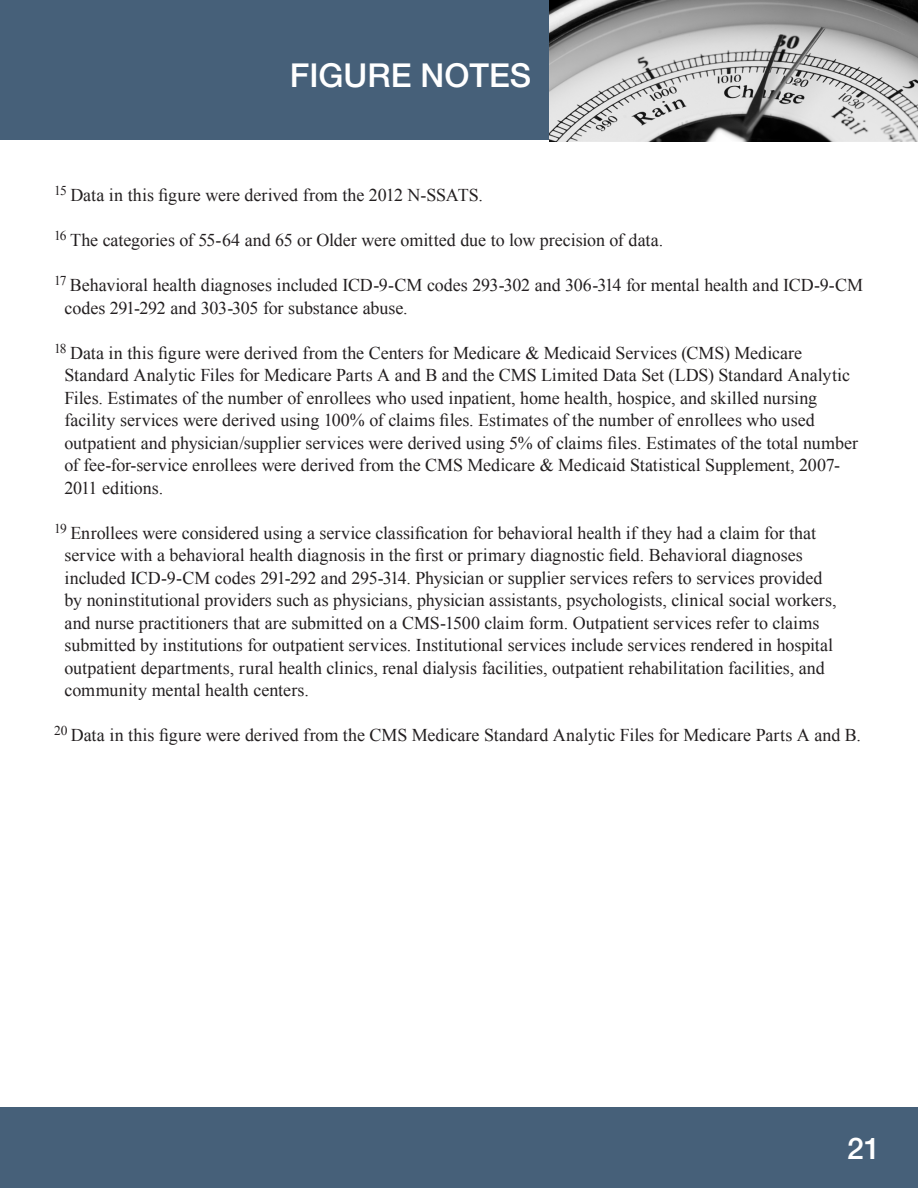
<style>
.page{position:relative;width:918px;height:1188px;background:#fff}
.page>*{position:absolute;margin:0;border:0;box-sizing:border-box;transform-origin:0 0}
.t1{font:500 33px "Helvetica Neue LT Std";color:#fff}
.t2{font:500 30px "Helvetica Neue LT Std";color:#fff}
.t3{font:18px/22.5px "Times New Roman";letter-spacing:-.005em;color:#231f20}
</style>
<div class="page">
<div style="left:0;top:0;width:551px;height:140px;background:#466079"></div>
<div style="left:0;top:1107px;width:918px;height:81px;background:#466079"></div>
<img style="left:549px;top:0;width:369px;height:141px">
<h1 class="t1" style="left:290px;top:56px;width:243px">FIGURE NOTES</h1>
<p class="t3" style="left:54px;top:184px;width:431px"><sup>15</sup> Data in this figure were derived from the 2012 N-SSATS.</p>
<p class="t3" style="left:54px;top:229px;width:611px"><sup>16</sup> The categories of 55-64 and 65 or Older were omitted due to low precision of data.</p>
<p class="t3" style="left:65px;top:274px;width:800px;text-indent:-11px"><sup>17</sup> Behavioral health diagnoses included ICD-9-CM codes 293-302 and 306-314 for mental health and ICD-9-CM codes 291-292 and 303-305 for substance abuse.</p>
<p class="t3" style="left:65px;top:341px;width:795px;text-indent:-11px"><sup>18</sup> Data in this figure were derived from the Centers for Medicare &amp; Medicaid Services (CMS) Medicare Standard Analytic Files for Medicare Parts A and B and the CMS Limited Data Set (LDS) Standard Analytic Files. Estimates of the number of enrollees who used inpatient, home health, hospice, and skilled nursing facility services were derived using 100% of claims files. Estimates of the number of enrollees who used outpatient and physician/supplier services were derived using 5% of claims files. Estimates of the total number of fee-for-service enrollees were derived from the CMS Medicare &amp; Medicaid Statistical Supplement, 2007- 2011 editions.</p>
<p class="t3" style="left:65px;top:521px;width:774px;text-indent:-11px"><sup>19</sup> Enrollees were considered using a service classification for behavioral health if they had a claim for that service with a behavioral health diagnosis in the first or primary diagnostic field. Behavioral diagnoses included ICD-9-CM codes 291-292 and 295-314. Physician or supplier services refers to services provided by noninstitutional providers such as physicians, physician assistants, psychologists, clinical social workers, and nurse practitioners that are submitted on a CMS-1500 claim form. Outpatient services refer to claims submitted by institutions for outpatient services. Institutional services include services rendered in hospital outpatient departments, rural health clinics, renal dialysis facilities, outpatient rehabilitation facilities, and community mental health centers.</p>
<p class="t3" style="left:54px;top:724px;width:809px"><sup>20</sup> Data in this figure were derived from the CMS Medicare Standard Analytic Files for Medicare Parts A and B.</p>
<h2 class="t2" style="left:847px;top:1130px;width:35px">21</h2>
</div>
